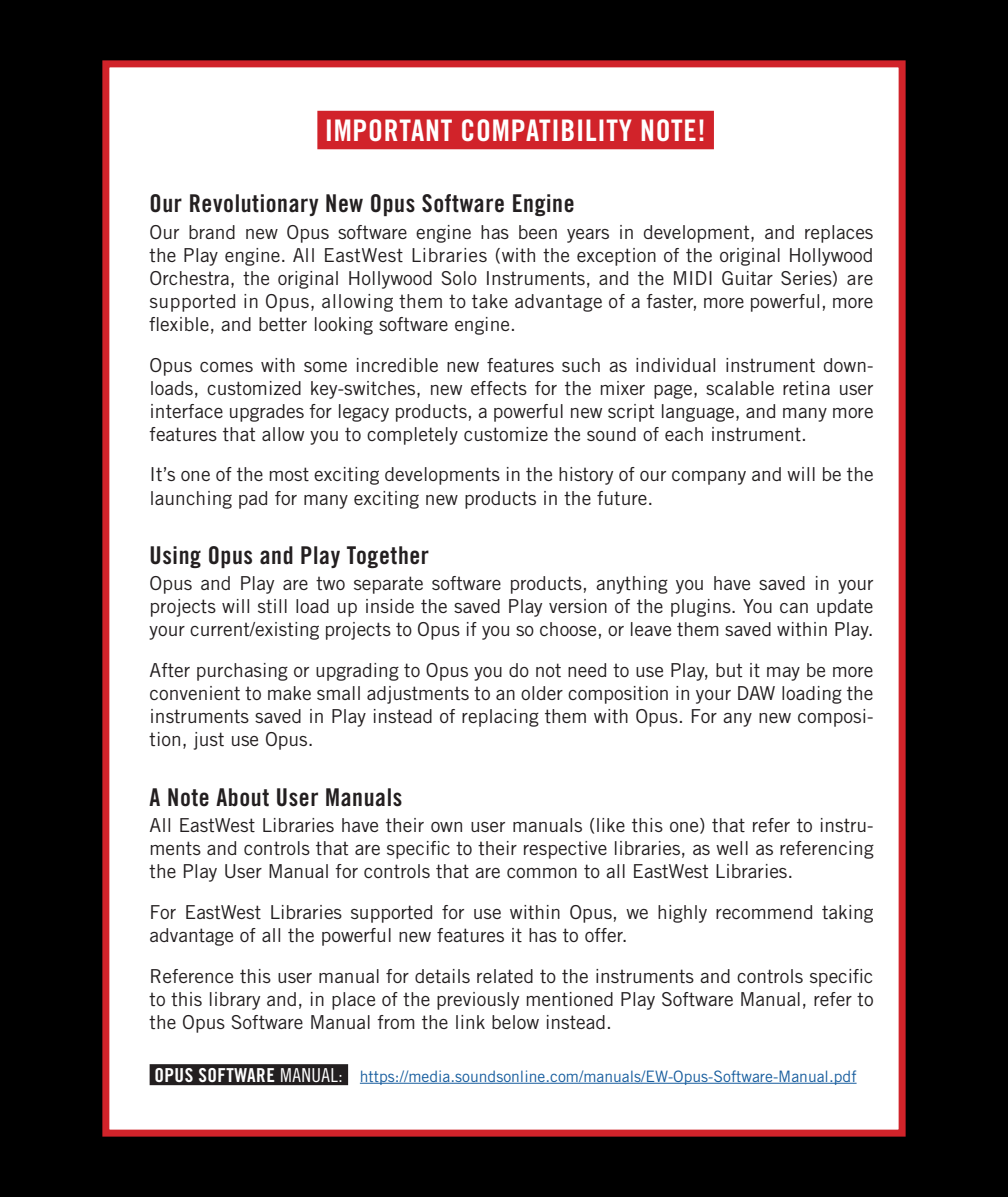
<style>
.page{position:relative;width:1008px;height:1197px;background:#000}
.page>*{position:absolute;margin:0;border:0;box-sizing:border-box;transform-origin:0 0}
.Text{font:29.75px "Trade Gothic LT Bold Cond Twenty";letter-spacing:.025em;color:#fff}
.Minor_Section_BACKGR{font:24.5px "Trade Gothic LT Bold Cond Twenty";letter-spacing:.025em;color:#231f20}
.Text-2{font:19.25px/23.1px "Trade Gothic LT";color:#231f20;text-align:justify}
.Minor_Section{font:19.25px/23.1px "Trade Gothic LT";color:#231f20;text-align:justify}
.Text-3{font:15.75px "Trade Gothic LT";color:#175d9e}
.s1{font-family:"Trade Gothic LT Bold Cond Twenty";font-size:19.25px;color:#fff}
.s2{font-family:"Trade Gothic LT Cond Eighteen";font-size:19.25px;color:#fff}
</style>
<div class="page">
<div style="left:102px;top:60px;width:804px;height:1077px;background:#fff;border:7px solid #d1232a"></div>
<div style="left:317px;top:111px;width:397px;height:38px;background:#d1232a"></div>
<div style="left:150px;top:1064px;width:198px;height:21px;background:#231f20"></div>
<hr style="left:360px;top:1083px;width:497px;height:1px;background:#175d9e">
<p class="Text" style="left:325px;top:112px;width:383px">IMPORTANT COMPATIBILITY NOTE!</p>
<p class="Minor_Section_BACKGR" style="left:150px;top:188px;width:427px">Our Revolutionary New Opus Software Engine</p>
<p class="Minor_Section" style="left:150px;top:220px;width:725px">Our brand new Opus software engine has been years in development, and replaces the Play engine. All EastWest Libraries (with the exception of the original Hollywood Orchestra, the original Hollywood Solo Instruments, and the MIDI Guitar Series) are supported in Opus, allowing them to take advantage of a faster, more powerful, more flexible, and better looking software engine.</p>
<p class="Minor_Section" style="left:150px;top:353px;width:726px">Opus comes with some incredible new features such as individual instrument down&shy;loads, customized key-switches, new effects for the mixer page, scalable retina user interface upgrades for legacy products, a powerful new script language, and many more features that allow you to completely customize the sound of each instrument.</p>
<p class="Minor_Section" style="left:150px;top:463px;width:726px">It’s one of the most exciting developments in the history of our company and will be the launching pad for many exciting new products in the future.</p>
<p class="Minor_Section_BACKGR" style="left:150px;top:540px;width:281px">Using Opus and Play Together</p>
<p class="Text-2" style="left:150px;top:572px;width:726px">Opus and Play are two separate software products, anything you have saved in your projects will still load up inside the saved Play version of the plugins. You can update your current/existing projects to Opus if you so choose, or leave them saved within Play.</p>
<p class="Text-2" style="left:150px;top:658px;width:725px">After purchasing or upgrading to Opus you do not need to use Play, but it may be more convenient to make small adjustments to an older composition in your DAW loading the instruments saved in Play instead of replacing them with Opus. For any new composi&shy;tion, just use Opus.</p>
<p class="Minor_Section_BACKGR" style="left:150px;top:782px;width:254px">A Note About User Manuals</p>
<p class="Text-2" style="left:150px;top:813px;width:726px">All EastWest Libraries have their own user manuals (like this one) that refer to instru&shy;ments and controls that are specific to their respective libraries, as well as referencing the Play User Manual for controls that are common to all EastWest Libraries.</p>
<p class="Text-2" style="left:150px;top:900px;width:725px">For EastWest Libraries supported for use within Opus, we highly recommend taking advantage of all the powerful new features it has to offer.</p>
<p class="Text-2" style="left:150px;top:964px;width:726px">Reference this user manual for details related to the instruments and controls specific to this library and, in place of the previously mentioned Play Software Manual, refer to the Opus Software Manual from the link below instead.</p>
<p class="Text-3" style="left:154px;top:1067px;width:704px"><span class="s1">OPUS SOFTWARE</span> <span class="s2">MANUAL:</span> https://media.soundsonline.com/manuals/EW-Opus-Software-Manual.pdf</p>
</div>
